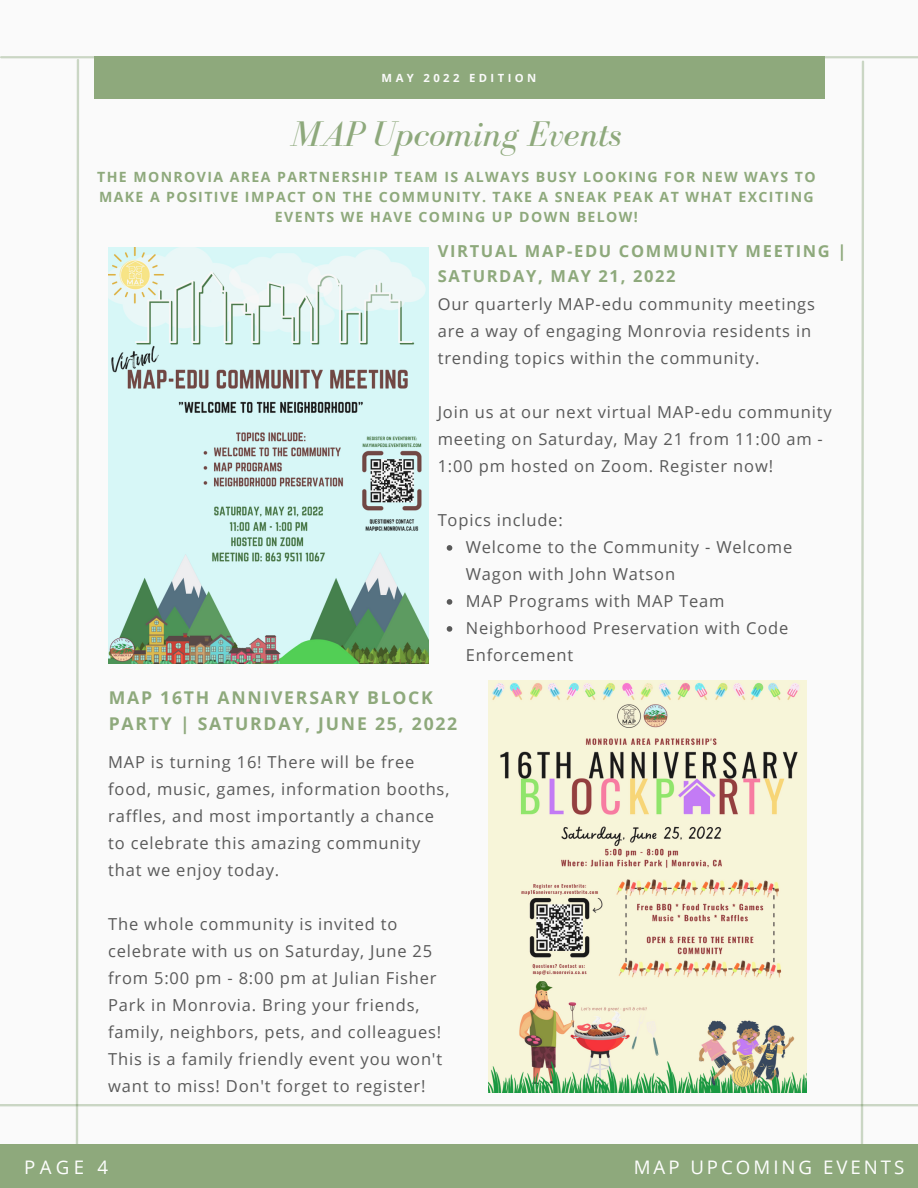
<style>
.page{position:relative;width:918px;height:1188px;background:#fafafa}
.page>*{position:absolute;margin:0;border:0;box-sizing:border-box;transform-origin:0 0}
.t1{font:italic 36.75px "Bodoni FLF";color:#8ea97c}
.t2{font:18.75px "Open Sans";letter-spacing:.16em;color:#fefefe}
.t3{font:700 17.55px/25.8px "Open Sans";letter-spacing:.1em;color:#8ea97c}
.t4{font:16.5px/27px "Open Sans";letter-spacing:.05em;color:#595959}
.t5{font:700 16.5px/24.8px "Open Sans";letter-spacing:.1em;color:#8ea97c}
.t6{font:700 14.1px/20.2px "Open Sans";letter-spacing:.1em;color:#8ea97c;text-align:center}
.t7{font:700 11.25px "Open Sans";letter-spacing:.3em;color:#fafafa}
</style>
<div class="page">
<hr style="left:1px;top:56px;width:917px;height:2px;background:#1d5400">
<svg style="left:860px;top:60px;width:5px;height:1085px"></svg>
<svg style="left:75px;top:59px;width:5px;height:1086px"></svg>
<hr style="left:0;top:1104px;width:918px;height:2px;background:#1d5400">
<img style="left:108px;top:247px;width:321px;height:417px">
<svg style="left:447px;top:545px;width:5px;height:6px"></svg>
<svg style="left:447px;top:599px;width:5px;height:6px"></svg>
<svg style="left:447px;top:626px;width:5px;height:6px"></svg>
<div style="left:94px;top:56px;width:730px;height:43px;background:#8ea97c"></div>
<div style="left:0;top:1145px;width:918px;height:43px;background:#8ea97c"></div>
<img style="left:489px;top:681px;width:318px;height:412px">
<p class="t7" style="left:382px;top:70px;width:156px">MAY 2022 EDITION</p>
<h1 class="t1" style="left:291px;top:114px;width:332px">MAP Upcoming Events</h1>
<p class="t6" style="left:97px;top:166px;width:720px">THE MONROVIA AREA PARTNERSHIP TEAM IS ALWAYS BUSY LOOKING FOR NEW WAYS TO<br>MAKE A POSITIVE IMPACT ON THE COMMUNITY. TAKE A SNEAK PEAK AT WHAT EXCITING<br>EVENTS WE HAVE COMING UP DOWN BELOW!</p>
<p class="t5" style="left:438px;top:239px;width:410px">VIRTUAL MAP-EDU COMMUNITY MEETING |<br>SATURDAY, MAY 21, 2022</p>
<p class="t4" style="left:438px;top:290px;width:379px">Our quarterly MAP-edu community meetings are a way of engaging Monrovia residents in trending topics within the community.</p>
<p class="t4" style="left:438px;top:398px;width:396px">Join us at our next virtual MAP-edu community meeting on Saturday, May 21 from 11:00 am -<br>1:00 pm hosted on Zoom. Register now!</p>
<p class="t4" style="left:438px;top:506px;width:127px">Topics include:</p>
<p class="t4" style="left:466px;top:533px;width:328px">Welcome to the Community - Welcome<br>Wagon with John Watson<br>MAP Programs with MAP Team<br>Neighborhood Preservation with Code<br>Enforcement</p>
<p class="t3" style="left:109px;top:685px;width:350px">MAP 16TH ANNIVERSARY BLOCK<br>PARTY | SATURDAY, JUNE 25, 2022</p>
<p class="t4" style="left:108px;top:748px;width:343px">MAP is turning 16! There will be free food, music, games, information booths, raffles, and most importantly a chance to celebrate this amazing community that we enjoy today.</p>
<p class="t4" style="left:108px;top:910px;width:336px">The whole community is invited to celebrate with us on Saturday, June 25 from 5:00 pm - 8:00 pm at Julian Fisher Park in Monrovia. Bring your friends, family, neighbors, pets, and colleagues!<br>This is a family friendly event you won't want to miss! Don't forget to register!</p>
<p class="t2" style="left:24px;top:1154px;width:86px">PAGE 4</p>
<p class="t2" style="left:634px;top:1154px;width:272px">MAP UPCOMING EVENTS</p>
</div>
